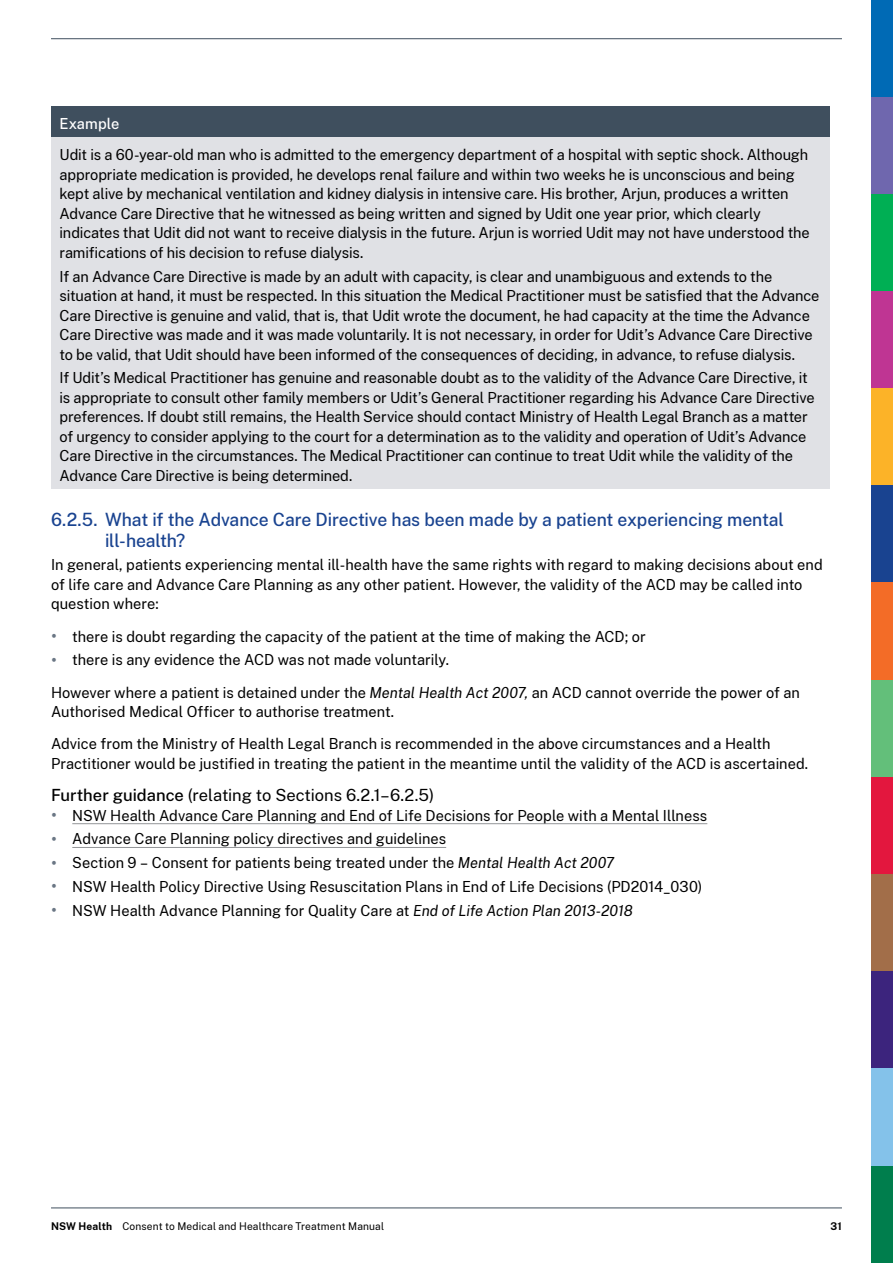
<style>
.page{position:relative;width:893px;height:1263px;background:#fff}
.page>*{position:absolute;margin:0;border:0;box-sizing:border-box;transform-origin:0 0}
.t1{font:500 18px/21px "Public Sans";letter-spacing:-.005em;color:#194390}
.t2{font:16.5px "Public Sans";letter-spacing:-.005em;color:#000}
.t3{font:15px/19.5px "Public Sans";letter-spacing:-.005em;color:#000}
.t4{font:500 15px "Public Sans";letter-spacing:.01em;color:#fff}
.t5{font:10.5px "Public Sans";letter-spacing:.015em;color:#000}
.t6{font:700 10.5px "Public Sans";color:#000}
.s1{font-size:19.5px;color:#6a7684}
.s2{font-style:italic}
.s3{font-weight:500}
.s4{font-weight:700}
</style>
<div class="page">
<hr style="left:51px;top:1207px;width:791px;height:1px;background:#3f4f5e">
<div style="left:872px;top:0;width:21px;height:97px;background:#006ab5"></div>
<div style="left:872px;top:97px;width:21px;height:97px;background:#6f67ae"></div>
<div style="left:872px;top:194px;width:21px;height:97px;background:#00af54"></div>
<div style="left:872px;top:291px;width:21px;height:98px;background:#bf3593"></div>
<div style="left:872px;top:389px;width:21px;height:97px;background:#fcb328"></div>
<div style="left:872px;top:486px;width:21px;height:97px;background:#194390"></div>
<div style="left:872px;top:583px;width:21px;height:97px;background:#f36c27"></div>
<div style="left:872px;top:680px;width:21px;height:97px;background:#63bf7a"></div>
<div style="left:872px;top:777px;width:21px;height:97px;background:#e3173e"></div>
<div style="left:872px;top:874px;width:21px;height:97px;background:#a26e49"></div>
<div style="left:872px;top:971px;width:21px;height:98px;background:#3c247d"></div>
<div style="left:872px;top:1069px;width:21px;height:97px;background:#84c2ea"></div>
<div style="left:872px;top:1166px;width:21px;height:97px;background:#007e4d"></div>
<hr style="left:51px;top:38px;width:791px;height:1px;background:#3f4f5e">
<hr style="left:72px;top:823px;width:635px;height:1px;background:#939598">
<hr style="left:72px;top:847px;width:374px;height:1px;background:#939598">
<div style="left:51px;top:106px;width:778px;height:32px;background:#3f4f5e"></div>
<div style="left:51px;top:138px;width:778px;height:351px;background:#e0e1e5"></div>
<p class="t4" style="left:60px;top:113px;width:61px">Example</p>
<p class="t3" style="left:60px;top:144px;width:752px">Udit is a 60-year-old man who is admitted to the emergency department of a hospital with septic shock. Although appropriate medication is provided, he develops renal failure and within two weeks he is unconscious and being kept alive by mechanical ventilation and kidney dialysis in intensive care. His brother, Arjun, produces a written Advance Care Directive that he witnessed as being written and signed by Udit one year prior, which clearly indicates that Udit did not want to receive dialysis in the future. Arjun is worried Udit may not have understood the ramifications of his decision to refuse dialysis.</p>
<p class="t3" style="left:60px;top:266px;width:761px">If an Advance Care Directive is made by an adult with capacity, is clear and unambiguous and extends to the situation at hand, it must be respected. In this situation the Medical Practitioner must be satisfied that the Advance Care Directive is genuine and valid, that is, that Udit wrote the document, he had capacity at the time the Advance Care Directive was made and it was made voluntarily. It is not necessary, in order for Udit’s Advance Care Directive to be valid, that Udit should have been informed of the consequences of deciding, in advance, to refuse dialysis.</p>
<p class="t3" style="left:60px;top:367px;width:757px">If Udit’s Medical Practitioner has genuine and reasonable doubt as to the validity of the Advance Care Directive, it is appropriate to consult other family members or Udit’s General Practitioner regarding his Advance Care Directive preferences. If doubt still remains, the Health Service should contact Ministry of Health Legal Branch as a matter of urgency to consider applying to the court for a determination as to the validity and operation of Udit’s Advance Care Directive in the circumstances. The Medical Practitioner can continue to treat Udit while the validity of the Advance Care Directive is being determined.</p>
<p class="t1" style="left:105px;top:508px;width:680px;text-indent:-54px">6.2.5. What if the Advance Care Directive has been made by a patient experiencing mental ill-health?</p>
<p class="t3" style="left:51px;top:554px;width:773px">In general, patients experiencing mental ill-health have the same rights with regard to making decisions about end of life care and Advance Care Planning as any other patient. However, the validity of the ACD may be called into question where:</p>
<p class="t3" style="left:51px;top:626px;width:596px"><span class="s1">•</span> there is doubt regarding the capacity of the patient at the time of making the ACD; or</p>
<p class="t3" style="left:51px;top:643px;width:750px;line-height:32.2px"><span class="s1">•</span> there is any evidence the ACD was not made voluntarily.<br>However where a patient is detained under the <span class="s2">Mental Health Act 2007,</span> an ACD cannot override the power of an</p>
<p class="t3" style="left:51px;top:695px;width:721px;line-height:32.2px">Authorised Medical Officer to authorise treatment.<br>Advice from the Ministry of Health Legal Branch is recommended in the above circumstances and a Health</p>
<p class="t3" style="left:51px;top:753px;width:759px">Practitioner would be justified in treating the patient in the meantime until the validity of the ACD is ascertained.</p>
<p class="t2" style="left:51px;top:784px;width:385px"><span class="s3">Further guidance</span> (relating to Sections 6.2.1–6.2.5)</p>
<p class="t3" style="left:51px;top:805px;width:658px"><span class="s1">•</span> NSW Health Advance Care Planning and End of Life Decisions for People with a Mental Illness</p>
<p class="t3" style="left:51px;top:828px;width:397px"><span class="s1">•</span> Advance Care Planning policy directives and guidelines</p>
<p class="t3" style="left:51px;top:852px;width:565px"><span class="s1">•</span> Section 9 – Consent for patients being treated under the <span class="s2">Mental Health Act 2007</span></p>
<p class="t3" style="left:51px;top:876px;width:653px"><span class="s1">•</span> NSW Health Policy Directive Using Resuscitation Plans in End of Life Decisions (PD2014_030)</p>
<p class="t3" style="left:51px;top:900px;width:583px"><span class="s1">•</span> NSW Health Advance Planning for Quality Care at <span class="s2">End of Life Action Plan 2013-2018</span></p>
<p class="t5" style="left:51px;top:1218px;width:335px"><span class="s4">NSW Health</span> Consent to Medical and Healthcare Treatment Manual</p>
<p class="t6" style="left:831px;top:1218px;width:13px">31</p>
</div>
